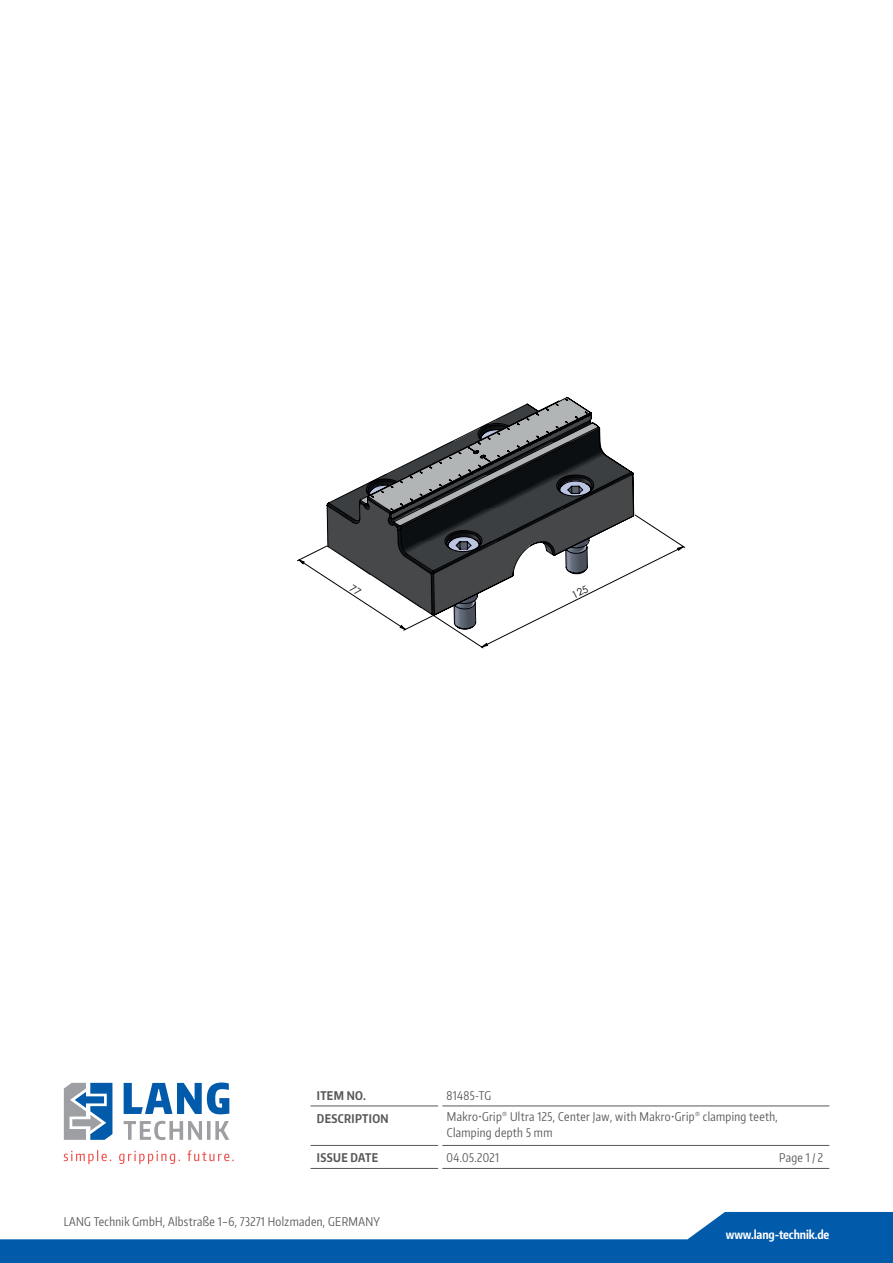
<style>
.page{position:relative;width:893px;height:1263px;background:#fff}
.page>*{position:absolute;margin:0;border:0;box-sizing:border-box;transform-origin:0 0}
.t1{font:12px/16.5px "Encode Sans Compressed";letter-spacing:.03em;color:#57585a}
.t2{font:700 12px "Encode Sans Compressed";letter-spacing:.03em;color:#57585a}
.t3{font:700 12px "Encode Sans Compressed";letter-spacing:-.01em;color:#fff}
</style>
<div class="page">
<svg style="left:0;top:1212px;width:893px;height:51px;fill:#015aaa"></svg>
<svg style="left:124px;top:1082px;width:105px;height:32px"></svg>
<svg style="left:124px;top:1121px;width:105px;height:19px"></svg>
<svg style="left:64px;top:1083px;width:48px;height:57px"></svg>
<svg style="left:64px;top:1150px;width:170px;height:14px"></svg>
<hr style="left:311px;top:1106px;width:127px;height:1px;background:#57585a">
<hr style="left:442px;top:1106px;width:387px;height:1px;background:#57585a">
<hr style="left:311px;top:1145px;width:127px;height:1px;background:#57585a">
<hr style="left:442px;top:1145px;width:387px;height:1px;background:#57585a">
<hr style="left:311px;top:1168px;width:127px;height:1px;background:#57585a">
<hr style="left:442px;top:1168px;width:387px;height:1px;background:#57585a">
<svg style="left:326px;top:397px;width:308px;height:117px"></svg>
<svg style="left:297px;top:514px;width:388px;height:134px"></svg>
<p class="t2" style="left:317px;top:1087px;width:51px">ITEM NO.</p>
<p class="t1" style="left:447px;top:1086px;width:46px">81485-TG</p>
<p class="t2" style="left:317px;top:1110px;width:73px">DESCRIPTION</p>
<p class="t1" style="left:447px;top:1107px;width:333px">Makro•Grip<sup>®</sup> Ultra 125, Center Jaw, with Makro•Grip<sup>®</sup> clamping teeth,<br>Clamping depth 5 mm</p>
<p class="t2" style="left:317px;top:1150px;width:63px">ISSUE DATE</p>
<p class="t1" style="left:447px;top:1149px;width:54px">04.05.2021</p>
<p class="t1" style="left:779px;top:1149px;width:45px">Page 1 / 2</p>
<p class="t1" style="left:64px;top:1212px;width:318px">LANG Technik GmbH, Albstraße 1–6, 73271 Holzmaden, GERMANY</p>
<p class="t3" style="left:726px;top:1227px;width:105px">www.lang-technik.de</p>
</div>
